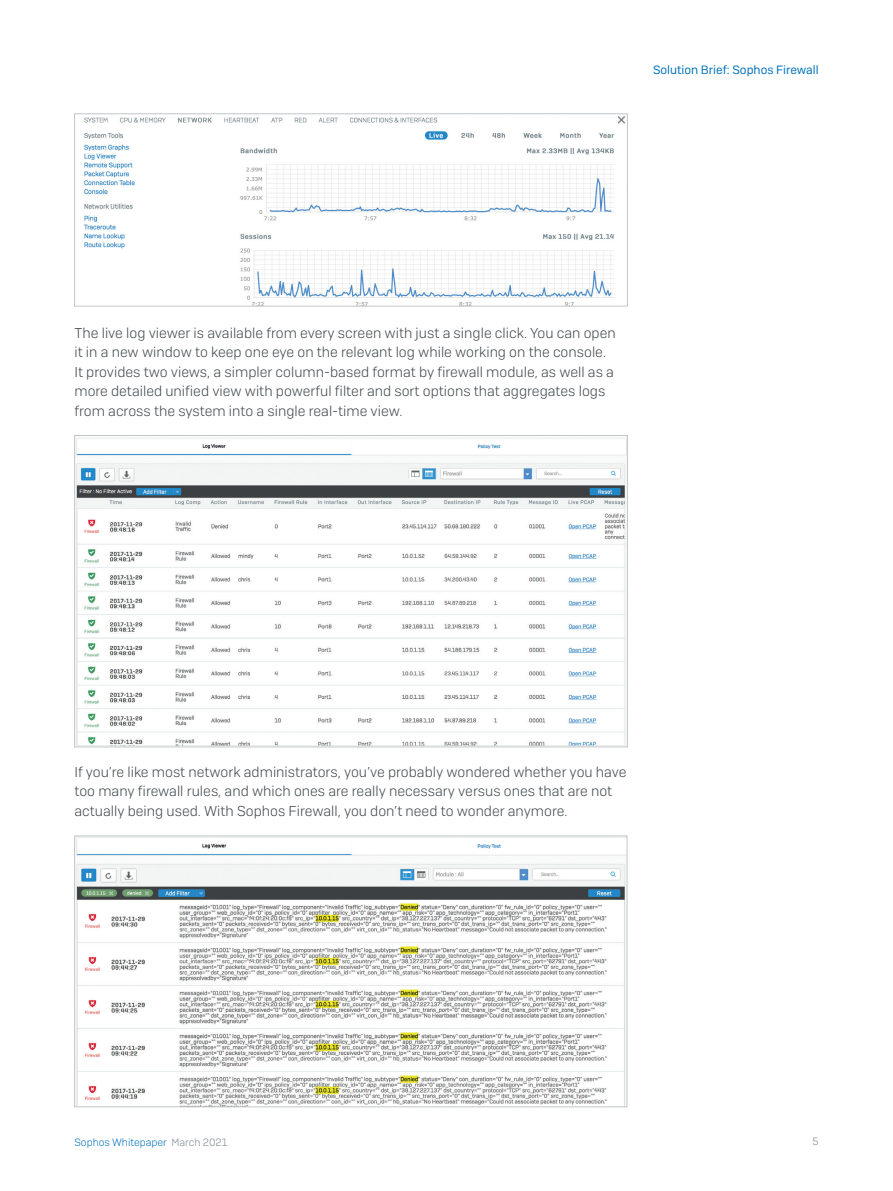
<style>
.page{position:relative;width:893px;height:1191px;background:#fff}
.page>*{position:absolute;margin:0;border:0;box-sizing:border-box;transform-origin:0 0}
.Body_Copy{font:300 14.25px/19.5px "Sophos Sans";color:#43494d}
.t1{font:12px "Sophos Sans";color:#0072bc}
.t2{font:300 10.5px "Sophos Sans";color:#0072bc}
.t3{font:300 10.5px "Sophos Sans";color:#81898e}
.s1{color:#81898e}
</style>
<div class="page">
<img style="left:84px;top:116px;width:542px;height:188px">
<div style="left:74px;top:114px;width:554px;height:192px;border:1px solid #c2c6c9"></div>
<img style="left:76px;top:438px;width:550px;height:307px">
<img style="left:76px;top:837px;width:549px;height:268px">
<div style="left:74px;top:835px;width:553px;height:272px;border:1px solid #c2c6c9"></div>
<p class="t1" style="left:653px;top:63px;width:167px">Solution Brief: Sophos Firewall</p>
<p class="Body_Copy" style="left:74px;top:323px;width:543px">The live log viewer is available from every screen with just a single click. You can open it in a new window to keep one eye on the relevant log while working on the console.<br>It provides two views, a simpler column-based format by firewall module, as well as a more detailed unified view with powerful filter and sort options that aggregates logs from across the system into a single real-time view.</p>
<p class="Body_Copy" style="left:74px;top:761px;width:554px">If you’re like most network administrators, you’ve probably wondered whether you have too many firewall rules, and which ones are really necessary versus ones that are not actually being used. With Sophos Firewall, you don’t need to wonder anymore.</p>
<p class="t2" style="left:74px;top:1135px;width:155px">Sophos Whitepaper <span class="s1">March 2021</span></p>
<p class="t3" style="left:812px;top:1135px;width:8px">5</p>
</div>
